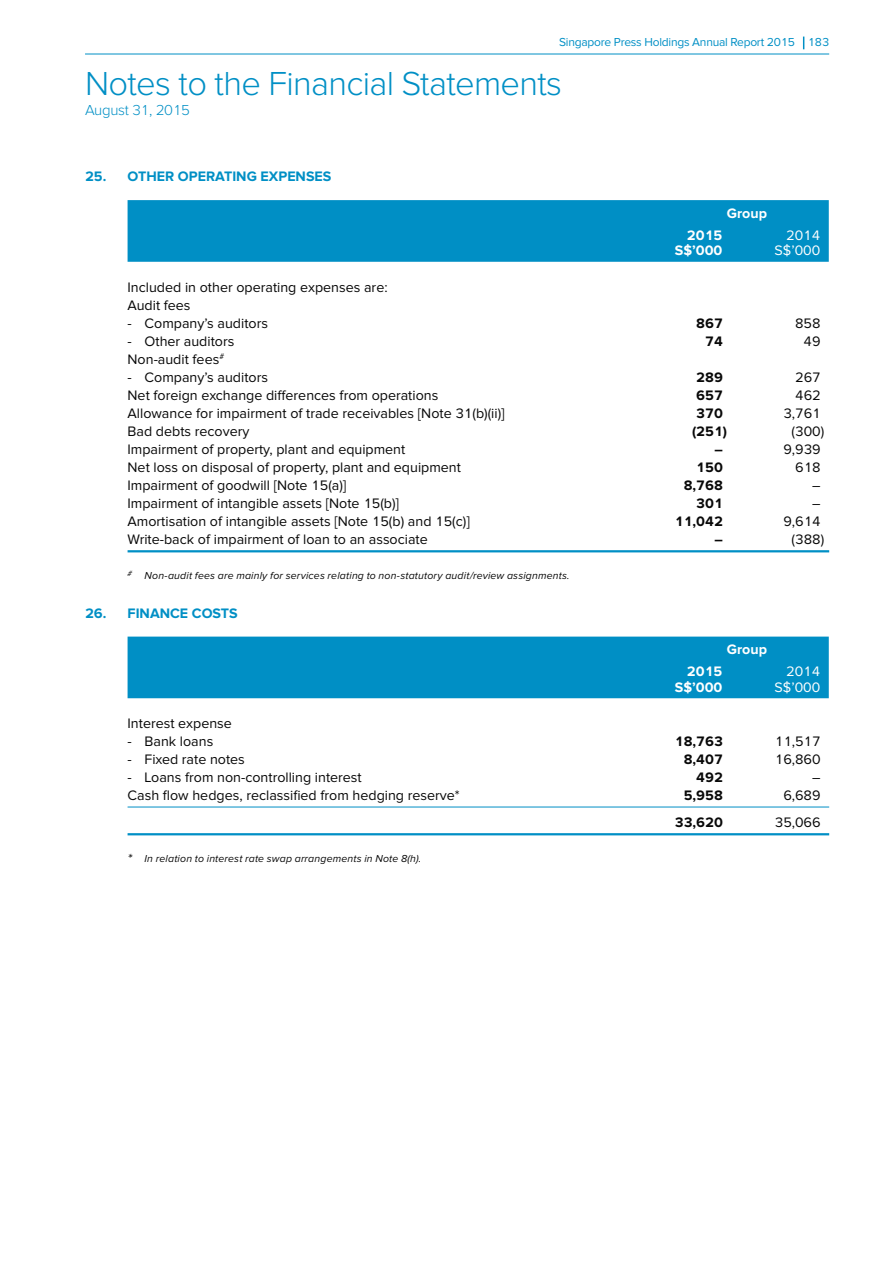
<style>
.page{position:relative;width:893px;height:1263px;background:#fff}
.page>*{position:absolute;margin:0;border:0;box-sizing:border-box;transform-origin:0 0}
.t1{font:300 34.5px "Proxima Nova";letter-spacing:-.02em;color:#008fc5}
.t2{font:300 15px "Proxima Nova";letter-spacing:-.02em;color:#008fc5}
.t3{font:14.25px/18px "Proxima Nova";color:#080808}
.t4{font:700 14.25px "Proxima Nova";color:#080808}
.t5{font:700 14.25px "Proxima Nova";color:#008fc5}
.t6{font:700 14.25px/15.8px "Proxima Nova";color:#fff;text-align:right}
.t7{font:14.25px/15.8px "Proxima Nova";color:#fff;text-align:right}
.t8{font:12px "Proxima Nova";letter-spacing:-.02em;color:#008fc5}
.t9{font:italic 10.5px "Proxima Nova";letter-spacing:.015em;color:#080808}
.s1{font-size:13.5px}
</style>
<div class="page">
<hr style="left:85px;top:54px;width:744px;height:1px;background:#008fc5">
<svg style="left:803px;top:37px;width:1px;height:12px"></svg>
<hr style="left:128px;top:550px;width:701px;height:2px;background:#008fc5">
<hr style="left:128px;top:807px;width:701px;height:1px;background:#008fc5">
<hr style="left:128px;top:833px;width:701px;height:2px;background:#008fc5">
<div style="left:128px;top:200px;width:701px;height:62px;background:#008fc5"></div>
<div style="left:128px;top:637px;width:701px;height:61px;background:#008fc5"></div>
<p class="t8" style="left:559px;top:36px;width:271px">Singapore Press Holdings Annual Report 2015 183</p>
<p class="t1" style="left:85px;top:68px;width:478px">Notes to the Financial Statements</p>
<p class="t2" style="left:85px;top:103px;width:107px">August 31, 2015</p>
<p class="t5" style="left:85px;top:170px;width:248px">25. OTHER OPERATING EXPENSES</p>
<p class="t6" style="left:727px;top:206px;width:42px">Group</p>
<p class="t6" style="left:675px;top:228px;width:49px">2015<br>S$’000</p>
<p class="t7" style="left:775px;top:228px;width:47px">2014<br>S$’000</p>
<p class="t3" style="left:128px;top:279px;width:262px">Included in other operating expenses are:<br>Audit fees</p>
<p class="t3" style="left:128px;top:315px;width:142px">- Company’s auditors</p>
<p class="t4" style="left:696px;top:316px;width:28px">867</p>
<p class="t3" style="left:795px;top:315px;width:27px">858</p>
<p class="t3" style="left:128px;top:333px;width:108px">- Other auditors</p>
<p class="t4" style="left:705px;top:334px;width:19px">74</p>
<p class="t3" style="left:804px;top:333px;width:19px">49</p>
<p class="t3" style="left:128px;top:351px;width:98px">Non-audit fees<sup>#</sup></p>
<p class="t3" style="left:128px;top:369px;width:142px">- Company’s auditors</p>
<p class="t4" style="left:696px;top:370px;width:28px">289</p>
<p class="t3" style="left:795px;top:369px;width:27px">267</p>
<p class="t3" style="left:128px;top:387px;width:312px">Net foreign exchange differences from operations</p>
<p class="t4" style="left:696px;top:388px;width:28px">657</p>
<p class="t3" style="left:795px;top:387px;width:27px">462</p>
<p class="t3" style="left:128px;top:405px;width:379px">Allowance for impairment of trade receivables [Note 31(b)(ii)]</p>
<p class="t4" style="left:696px;top:406px;width:28px">370</p>
<p class="t3" style="left:783px;top:405px;width:39px">3,761</p>
<p class="t3" style="left:128px;top:423px;width:123px">Bad debts recovery</p>
<p class="t4" style="left:692px;top:424px;width:37px">(251)</p>
<p class="t3" style="left:792px;top:423px;width:34px">(300)</p>
<p class="t3" style="left:128px;top:441px;width:279px">Impairment of property, plant and equipment</p>
<p class="t4" style="left:714px;top:442px;width:10px">–</p>
<p class="t3" style="left:783px;top:441px;width:39px">9,939</p>
<p class="t3" style="left:128px;top:459px;width:335px">Net loss on disposal of property, plant and equipment</p>
<p class="t4" style="left:696px;top:460px;width:28px">150</p>
<p class="t3" style="left:795px;top:459px;width:27px">618</p>
<p class="t3" style="left:128px;top:477px;width:220px">Impairment of goodwill [Note 15(a)]</p>
<p class="t4" style="left:684px;top:478px;width:41px">8,768</p>
<p class="t3" style="left:812px;top:477px;width:10px">–</p>
<p class="t3" style="left:128px;top:495px;width:273px">Impairment of intangible assets [Note 15(b)]</p>
<p class="t4" style="left:696px;top:496px;width:28px">301</p>
<p class="t3" style="left:812px;top:495px;width:10px">–</p>
<p class="t3" style="left:128px;top:513px;width:344px">Amortisation of intangible assets [Note 15(b) and 15(c)]</p>
<p class="t4" style="left:675px;top:514px;width:50px">11,042</p>
<p class="t3" style="left:783px;top:513px;width:39px">9,614</p>
<p class="t3" style="left:128px;top:531px;width:302px">Write-back of impairment of loan to an associate</p>
<p class="t4" style="left:714px;top:532px;width:10px">–</p>
<p class="t3" style="left:792px;top:531px;width:34px">(388)</p>
<p class="t9" style="left:128px;top:570px;width:444px"><sup>#</sup> Non-audit fees are mainly for services relating to non-statutory audit/review assignments.</p>
<p class="t5" style="left:85px;top:607px;width:154px">26. FINANCE COSTS</p>
<p class="t6" style="left:727px;top:642px;width:42px">Group</p>
<p class="t6" style="left:675px;top:664px;width:49px">2015<br>S$’000</p>
<p class="t7" style="left:775px;top:664px;width:47px">2014<br>S$’000</p>
<p class="t3" style="left:128px;top:715px;width:106px">Interest expense</p>
<p class="t3" style="left:128px;top:733px;width:87px">- Bank loans</p>
<p class="t4" style="left:675px;top:735px;width:50px">18,763</p>
<p class="t3" style="left:775px;top:733px;width:47px">11,517</p>
<p class="t3" style="left:128px;top:751px;width:119px">- Fixed rate notes</p>
<p class="t4" style="left:684px;top:753px;width:41px">8,407</p>
<p class="t3" style="left:775px;top:751px;width:47px">16,860</p>
<p class="t3" style="left:128px;top:769px;width:236px">- Loans from non-controlling interest</p>
<p class="t4" style="left:696px;top:771px;width:28px">492</p>
<p class="t3" style="left:812px;top:769px;width:10px">–</p>
<p class="t3" style="left:128px;top:787px;width:333px">Cash flow hedges, reclassified from hedging reserve*</p>
<p class="t4" style="left:684px;top:789px;width:41px">5,958</p>
<p class="t3" style="left:783px;top:787px;width:39px">6,689</p>
<p class="t4" style="left:675px;top:815px;width:50px">33,620</p>
<p class="t3" style="left:775px;top:814px;width:47px">35,066</p>
<p class="t9" style="left:128px;top:853px;width:295px"><span class="s1">*</span> In relation to interest rate swap arrangements in Note 8(h).</p>
</div>
